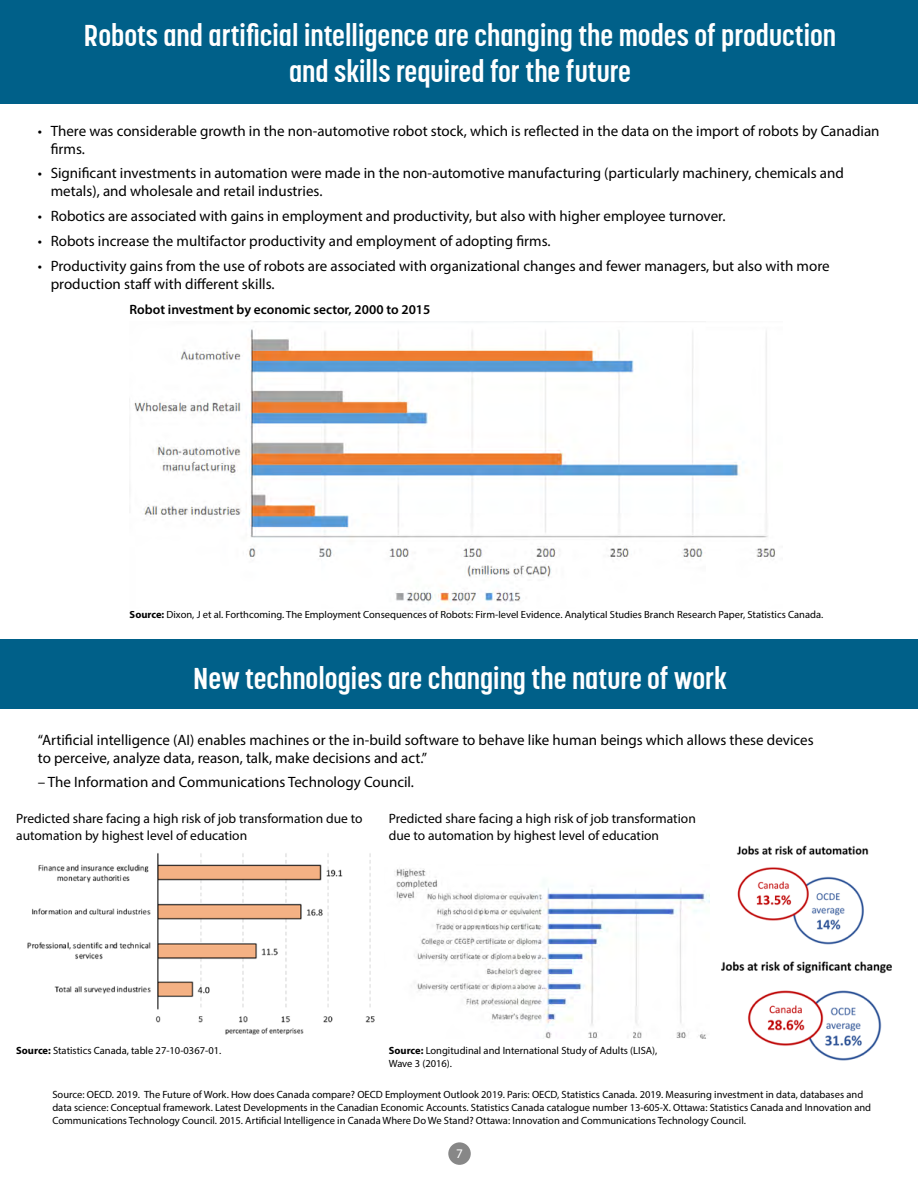
<style>
.page{position:relative;width:918px;height:1188px;background:#fff}
.page>*{position:absolute;margin:0;border:0;box-sizing:border-box;transform-origin:0 0}
.t1{font:700 30px/36px "Korolev Condensed W04";color:#fff;text-align:center}
.t2{font:15px/18px "Myriad Pro";color:#000}
.t3{font:13.5px/16.2px "Myriad Pro";color:#000}
.t4{font:600 13.5px "Myriad Pro";color:#000}
.t5{font:13.2px "Myriad Pro";color:#fff}
.t6{font:10.5px/12.6px "Myriad Pro";color:#000}
.s1{font-weight:700}
</style>
<div class="page">
<div style="left:0;top:0;width:918px;height:104px;background:#006089"></div>
<div style="left:448px;top:1142px;width:23px;height:23px;background:#878787;border-radius:50%"></div>
<div style="left:0;top:639px;width:918px;height:69px;background:#006089"></div>
<img style="left:736px;top:845px;width:133px;height:100px">
<img style="left:721px;top:961px;width:171px;height:100px">
<img style="left:394px;top:868px;width:316px;height:171px">
<img style="left:27px;top:853px;width:348px;height:182px">
<img style="left:134px;top:321px;width:641px;height:289px">
<h1 class="t1" style="left:84px;top:17px;width:754px">Robots and artificial intelligence are changing the modes of production and skills required for the future</h1>
<p class="t2" style="left:51px;top:121px;width:830px;text-indent:-13px">• There was considerable growth in the non-automotive robot stock, which is reflected in the data on the import of robots by Canadian firms.</p>
<p class="t2" style="left:51px;top:164px;width:795px;text-indent:-13px">• Significant investments in automation were made in the non-automotive manufacturing (particularly machinery, chemicals and metals), and wholesale and retail industries.</p>
<p class="t2" style="left:38px;top:207px;width:689px">• Robotics are associated with gains in employment and productivity, but also with higher employee turnover.</p>
<p class="t2" style="left:38px;top:232px;width:514px">• Robots increase the multifactor productivity and employment of adopting firms.</p>
<p class="t2" style="left:51px;top:256px;width:780px;text-indent:-13px">• Productivity gains from the use of robots are associated with organizational changes and fewer managers, but also with more production staff with different skills.</p>
<p class="t4" style="left:130px;top:301px;width:302px">Robot investment by economic sector, 2000 to 2015</p>
<p class="t6" style="left:130px;top:608px;width:695px"><span class="s1">Source:</span> Dixon, J et al. Forthcoming. The Employment Consequences of Robots: Firm-level Evidence. Analytical Studies Branch Research Paper, Statistics Canada.</p>
<h1 class="t1" style="left:193px;top:661px;width:535px">New technologies are changing the nature of work</h1>
<p class="t2" style="left:38px;top:730px;width:777px">“Artificial intelligence (AI) enables machines or the in-build software to behave like human beings which allows these devices to perceive, analyze data, reason, talk, make decisions and act.”</p>
<p class="t2" style="left:38px;top:773px;width:378px">– The Information and Communications Technology Council.</p>
<p class="t3" style="left:16px;top:811px;width:348px">Predicted share facing a high risk of job transformation due to automation by highest level of education</p>
<p class="t3" style="left:389px;top:811px;width:309px">Predicted share facing a high risk of job transformation due to automation by highest level of education</p>
<p class="t6" style="left:16px;top:1044px;width:207px"><span class="s1">Source:</span> Statistics Canada, table 27-10-0367-01.</p>
<p class="t6" style="left:389px;top:1044px;width:270px"><span class="s1">Source:</span> Longitudinal and International Study of Adults (LISA),<br>Wave 3 (2016).</p>
<p class="t6" style="left:52px;top:1088px;width:820px">Source: OECD. 2019. The Future of Work. How does Canada compare? OECD Employment Outlook 2019. Paris: OECD, Statistics Canada. 2019. Measuring investment in data, databases and data science: Conceptual framework. Latest Developments in the Canadian Economic Accounts. Statistics Canada catalogue number 13-605-X. Ottawa: Statistics Canada and Innovation and<br>Communications Technology Council. 2015. Artificial Intelligence in Canada Where Do We Stand? Ottawa: Innovation and Communications Technology Council.</p>
<p class="t5" style="left:456px;top:1146px;width:8px">7</p>
</div>
